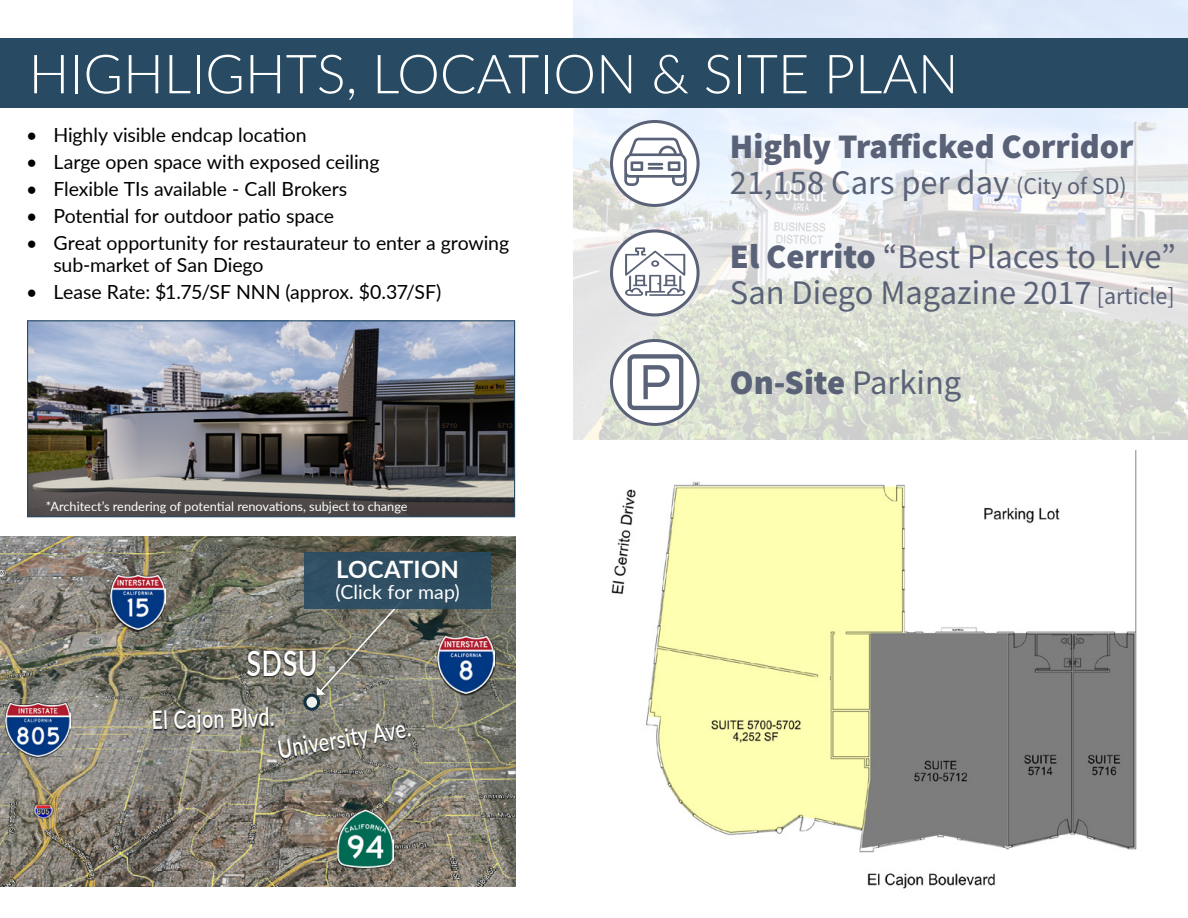
<style>
.page{position:relative;width:1188px;height:918px;background:#fff}
.page>*{position:absolute;margin:0;border:0;box-sizing:border-box;transform-origin:0 0}
.t1{font:300 54px "Lato";color:#fff}
.t2{font:600 35.1px "Lato";color:#fff;scale:.77 1}
.t3{font:900 34.5px/36px "Source Sans Pro";color:#5a6278}
.t4{font:34.5px/36px "Source Sans Pro";color:#5a6278}
.t5{font:600 25.35px "Lato";color:#fff;scale:.77 1}
.t6{font:700 24px "Lato";letter-spacing:.01em;color:#fff}
.t7{font:19.5px/22.5px "Lato";letter-spacing:-.005em;color:#000}
.t8{font:19.5px "Lato";letter-spacing:.005em;color:#fff}
.t9{font:12.75px "Lato";color:#fff}
.s1{font-weight:400}
.s2{font-weight:400;font-size:24px}
.s3{font-weight:900}
.s4{font-size:24px}
</style>
<div class="page">
<img style="left:611px;top:450px;width:526px;height:439px">
<img style="left:0;top:537px;width:515px;height:350px">
<svg style="left:317px;top:608px;width:86px;height:87px"></svg>
<div style="left:305px;top:552px;width:186px;height:56px;background:#284b63"></div>
<div style="left:437px;top:636px;width:59px;height:60px;background:#000;opacity:.75"></div>
<img style="left:437px;top:636px;width:58px;height:58px">
<div style="left:5px;top:702px;width:66px;height:56px;background:#000;opacity:.75"></div>
<img style="left:6px;top:702px;width:64px;height:54px">
<div style="left:109px;top:574px;width:57px;height:58px;background:#000;opacity:.75"></div>
<img style="left:110px;top:574px;width:56px;height:56px">
<div style="left:337px;top:810px;width:57px;height:60px;background:#000;opacity:.75"></div>
<img style="left:338px;top:809px;width:55px;height:58px">
<div style="left:152px;top:708px;width:123px;height:27px;background:#000;opacity:.75"></div>
<div style="left:246px;top:651px;width:71px;height:27px;background:#000;opacity:.75"></div>
<div style="left:305px;top:695px;width:14px;height:14px;background:#eef0eb;border-radius:50%"></div>
<div style="left:303px;top:694px;width:17px;height:17px;border:3px solid #153243;border-radius:50%"></div>
<div style="left:276px;top:724px;width:136px;height:36px;background:#000;opacity:.75"></div>
<img style="left:573px;top:0;width:615px;height:440px">
<div style="left:612px;top:231px;width:86px;height:84px;background:#fff;border-radius:50%"></div>
<div style="left:610px;top:229px;width:90px;height:87px;border:3px solid #5a6278;border-radius:50%"></div>
<svg style="left:612px;top:341px;width:86px;height:83px"></svg>
<div style="left:610px;top:339px;width:90px;height:87px;border:3px solid #5a6278;border-radius:50%"></div>
<svg style="left:628px;top:354px;width:55px;height:56px"></svg>
<div style="left:612px;top:122px;width:86px;height:83px;background:#fff;border-radius:50%"></div>
<div style="left:610px;top:120px;width:90px;height:87px;border:3px solid #5a6278;border-radius:50%"></div>
<svg style="left:624px;top:138px;width:63px;height:48px"></svg>
<hr style="left:648px;top:167px;width:15px;height:3px;background:#5a6278">
<hr style="left:648px;top:163px;width:15px;height:3px;background:#5a6278">
<svg style="left:625px;top:247px;width:60px;height:49px"></svg>
<div style="left:0;top:38px;width:1188px;height:69px;background:#284b63"></div>
<img style="left:29px;top:322px;width:484px;height:193px">
<div style="left:27px;top:320px;width:488px;height:197px;border:1px solid #284b63"></div>
<h1 class="t1" style="left:29px;top:36px;width:931px">HIGHLIGHTS, LOCATION &amp; SITE PLAN</h1>
<p class="t7" style="left:26px;top:123px;width:282px">• Highly visible endcap location</p>
<p class="t7" style="left:26px;top:150px;width:355px">• Large open space with exposed ceiling</p>
<p class="t7" style="left:26px;top:177px;width:323px">• Flexible TIs available - Call Brokers</p>
<p class="t7" style="left:26px;top:204px;width:309px">• Potential for outdoor patio space</p>
<p class="t7" style="left:53px;top:231px;width:457px;text-indent:-27px">• Great opportunity for restaurateur to enter a growing sub-market of San Diego</p>
<p class="t7" style="left:26px;top:280px;width:417px">• Lease Rate: $1.75/SF NNN (approx. $0.37/SF)</p>
<h3 class="t3" style="left:730px;top:128px;width:405px">Highly Trafficked Corridor<br><span class="s1">21,158 Cars per day</span> <span class="s2">(City of SD)</span></h3>
<h3 class="t4" style="left:730px;top:238px;width:447px"><span class="s3">El Cerrito</span> “Best Places to Live”<br>San Diego Magazine 2017 <span class="s4">[article]</span></h3>
<p class="t9" style="left:46px;top:497px;width:363px">*Architect’s rendering of potential renovations, subject to change</p>
<h2 class="t2" style="left:246px;top:637px;width:94px">SDSU</h2>
<p class="t6" style="left:336px;top:552px;width:125px">LOCATION</p>
<p class="t8" style="left:335px;top:578px;width:126px">(Click for map)</p>
<p class="t5" style="left:151px;top:702px;width:161px;rotate:-2deg">El Cajon Blvd.</p>
<p class="t5" style="left:275px;top:731px;width:176px;rotate:-9deg">University Ave.</p>
<h3 class="t3" style="left:730px;top:364px;width:233px">On-Site <span class="s1">Parking</span></h3>
</div>
